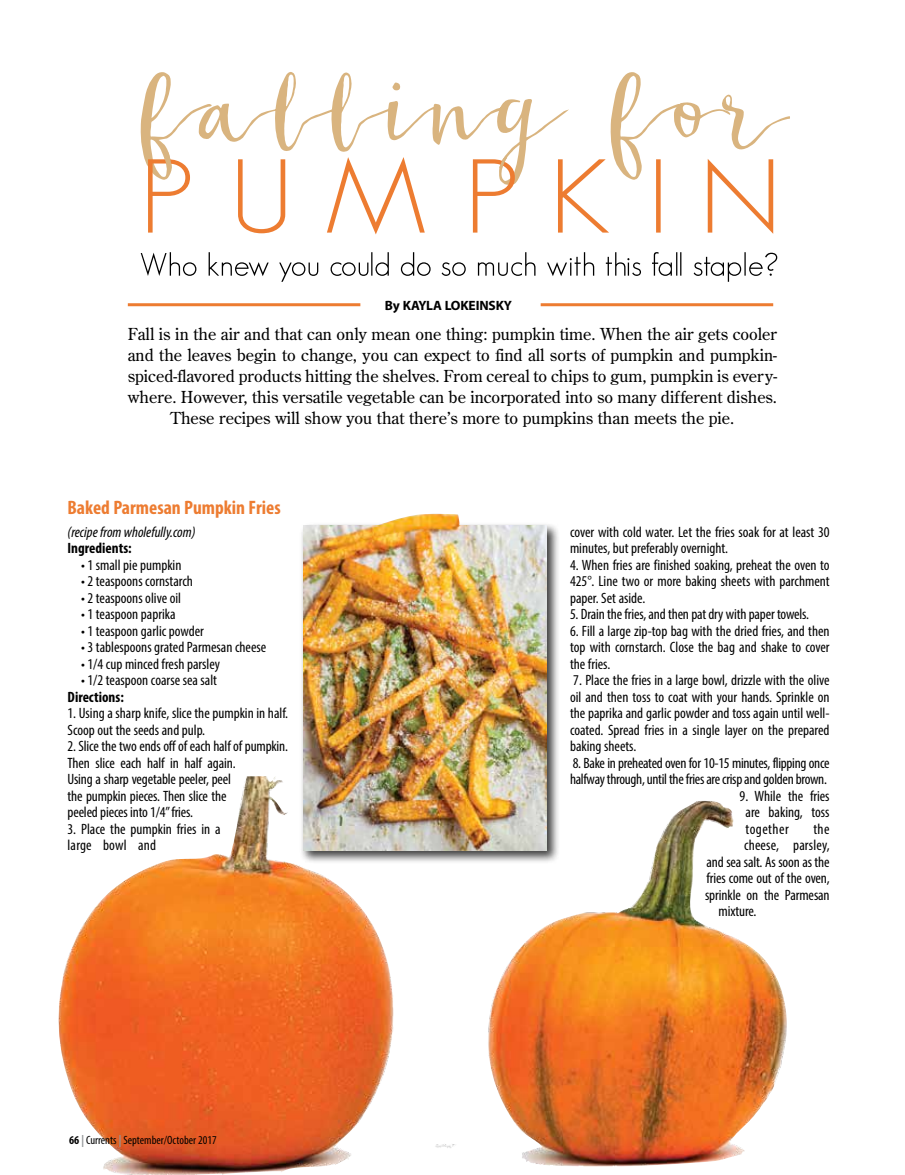
<style>
.page{position:relative;width:905px;height:1175px;background:#fff}
.page>*{position:absolute;margin:0;border:0;box-sizing:border-box;transform-origin:0 0}
.t1{font:700 condensed 19.5px "Myriad Pro";color:#ed7c31}
.t2{font:16.5px/21px "Century Old Style Std";color:#000;text-align:center}
.t3{font:condensed 15px/16.5px "Myriad Pro";color:#000}
.t4{font:condensed 15px/16.5px "Myriad Pro";letter-spacing:-.02em;color:#000}
.t5{font:italic condensed 15px "Myriad Pro";color:#000}
.t6{font:700 condensed 15px "Myriad Pro";color:#000}
.t7{font:700 13.5px "Myriad Pro";letter-spacing:-.01em;color:#000}
.t8{font:condensed 12px "Myriad Pro";color:#000}
.s1{font-weight:700}
.s2{font-weight:700;color:#939598}
</style>
<div class="page">
<div style="left:299px;top:522px;width:261px;height:341px;background:#000;opacity:.75"></div>
<img style="left:303px;top:525px;width:244px;height:251px">
<img style="left:58px;top:776px;width:729px;height:398px">
<svg style="left:140px;top:72px;width:650px;height:113px"></svg>
<svg style="left:141px;top:252px;width:636px;height:30px"></svg>
<hr style="left:128px;top:303px;width:232px;height:3px;background:#ed7c31">
<hr style="left:540px;top:303px;width:233px;height:3px;background:#ed7c31">
<img style="left:373px;top:514px;width:88px;height:22px">
<svg style="left:148px;top:157px;width:625px;height:77px"></svg>
<svg style="left:164px;top:147px;width:8px;height:23px"></svg>
<svg style="left:499px;top:156px;width:9px;height:13px"></svg>
<p class="t7" style="left:385px;top:296px;width:128px">By KAYLA LOKEINSKY</p>
<p class="t2" style="left:128px;top:323px;width:651px">Fall is in the air and that can only mean one thing: pumpkin time. When the air gets cooler and the leaves begin to change, you can expect to find all sorts of pumpkin and pumpkin&shy;spiced-flavored products hitting the shelves. From cereal to chips to gum, pumpkin is every&shy;where. However, this versatile vegetable can be incorporated into so many different dishes.<br>These recipes will show you that there’s more to pumpkins than meets the pie.</p>
<h1 class="t1" style="left:68px;top:495px;width:215px">Baked Parmesan Pumpkin Fries</h1>
<p class="t5" style="left:68px;top:522px;width:129px">(recipe from wholefully.com)</p>
<p class="t6" style="left:68px;top:538px;width:66px">Ingredients:</p>
<p class="t3" style="left:81px;top:556px;width:102px">• 1 small pie pumpkin</p>
<p class="t3" style="left:81px;top:572px;width:113px">• 2 teaspoons cornstarch</p>
<p class="t3" style="left:81px;top:589px;width:102px">• 2 teaspoons olive oil</p>
<p class="t3" style="left:81px;top:605px;width:96px">• 1 teaspoon paprika</p>
<p class="t3" style="left:81px;top:622px;width:124px">• 1 teaspoon garlic powder</p>
<p class="t3" style="left:81px;top:638px;width:187px">• 3 tablespoons grated Parmesan cheese</p>
<p class="t3" style="left:81px;top:655px;width:140px">• 1/4 cup minced fresh parsley</p>
<p class="t3" style="left:81px;top:671px;width:137px">• 1/2 teaspoon coarse sea salt</p>
<p class="t6" style="left:68px;top:687px;width:58px">Directions:</p>
<p class="t3" style="left:68px;top:704px;width:222px">1. Using a sharp knife, slice the pumpkin in half.<br>Scoop out the seeds and pulp.</p>
<p class="t3" style="left:68px;top:737px;width:222px">2. Slice the two ends off of each half of pumpkin.<br>Then slice each half in half again.<br>Using a sharp vegetable peeler, peel<br>the pumpkin pieces. Then slice the<br>peeled pieces into 1/4” fries.</p>
<p class="t3" style="left:68px;top:820px;width:155px">3. Place the pumpkin fries in a large bowl and</p>
<p class="t8" style="left:69px;top:1133px;width:149px"><span class="s1">66</span> <span class="s2">|</span> Currents <span class="s2">|</span> September/October 2017</p>
<p class="t3" style="left:570px;top:523px;width:261px">cover with cold water. Let the fries soak for at least 30 minutes, but preferably overnight.</p>
<p class="t3" style="left:570px;top:556px;width:261px;text-align:justify">4. When fries are finished soaking, preheat the oven to 425°. Line two or more baking sheets with parchment paper. Set aside.</p>
<p class="t3" style="left:570px;top:606px;width:241px">5. Drain the fries, and then pat dry with paper towels.</p>
<p class="t3" style="left:570px;top:622px;width:261px;text-align:justify">6. Fill a large zip-top bag with the dried fries, and then top with cornstarch. Close the bag and shake to cover the fries.</p>
<p class="t3" style="left:570px;top:672px;width:261px;text-align:justify">7. Place the fries in a large bowl, drizzle with the olive oil and then toss to coat with your hands. Sprinkle on the paprika and garlic powder and toss again until well&shy;coated. Spread fries in a single layer on the prepared baking sheets.</p>
<p class="t4" style="left:570px;top:754px;width:261px">8. Bake in preheated oven for 10-15 minutes, flipping once halfway through, until the fries are crisp and golden brown.</p>
<p class="t3" style="left:745px;top:787px;width:85px;text-align:justify;text-indent:-6px">9. While the fries are baking, toss together</p>
<p class="t3" style="left:813px;top:820px;width:18px">the</p>
<p class="t3" style="left:744px;top:837px;width:87px">cheese, parsley,</p>
<p class="t3" style="left:706px;top:853px;width:125px">and sea salt. As soon as the</p>
<p class="t3" style="left:706px;top:870px;width:125px">fries come out of the oven,</p>
<p class="t3" style="left:705px;top:886px;width:126px">sprinkle on the Parmesan</p>
<p class="t3" style="left:718px;top:903px;width:39px">mixture.</p>
</div>
